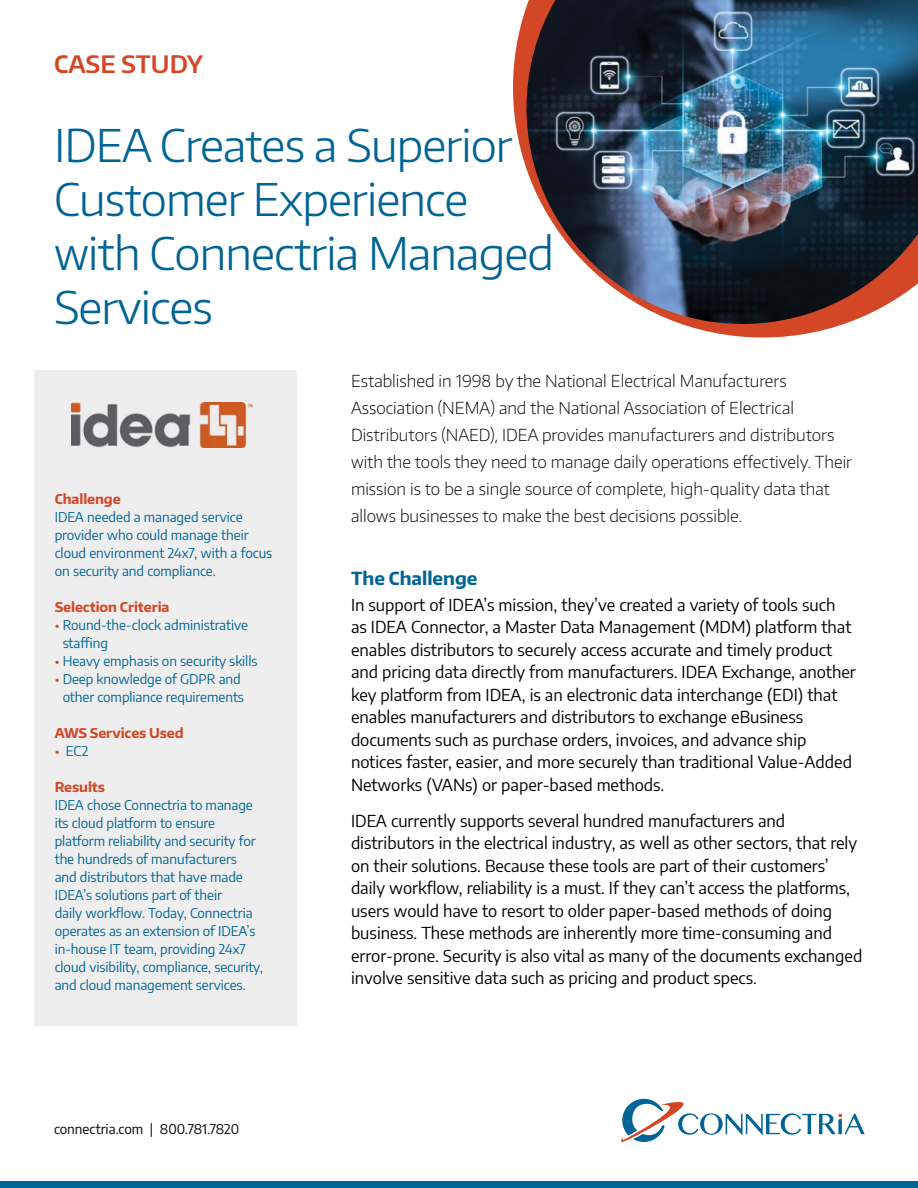
<style>
.page{position:relative;width:918px;height:1188px;background:#fff}
.page>*{position:absolute;margin:0;border:0;box-sizing:border-box;transform-origin:0 0}
.t1{font:300 45px/54px "Encode Sans";letter-spacing:-.02em;color:#006495}
.t2{font:600 24px "Encode Sans";color:#d34727}
.t3{font:700 18px "Encode Sans";color:#006495}
.t4{font:16.5px/22.5px "Encode Sans";color:#000}
.t5{font:200 16.5px/27px "Encode Sans";color:#000}
.t6{font:13.5px/18px "Encode Sans";letter-spacing:-.005em;color:#006495}
.t7{font:700 13.5px "Encode Sans";letter-spacing:-.005em;color:#d34727}
.t8{font:13.5px "Encode Sans";color:#000}
.s1{color:#d34727}
</style>
<div class="page">
<div style="left:34px;top:370px;width:263px;height:656px;background:#efeeee"></div>
<svg style="left:513px;top:8px;width:331px;height:330px"></svg>
<img style="left:526px;top:0;width:392px;height:324px">
<svg style="left:621px;top:1098px;width:244px;height:45px"></svg>
<div style="left:0;top:1181px;width:918px;height:7px;background:#006495"></div>
<img style="left:72px;top:402px;width:180px;height:46px">
<h2 class="t2" style="left:54px;top:48px;width:151px">CASE STUDY</h2>
<h1 class="t1" style="left:54px;top:117px;width:501px">IDEA Creates a Superior<br>Customer Experience with Connectria Managed<br>Services</h1>
<p class="t7" style="left:55px;top:490px;width:67px">Challenge</p>
<p class="t6" style="left:55px;top:508px;width:219px">IDEA needed a managed service provider who could manage their cloud environment 24x7, with a focus on security and compliance.</p>
<p class="t7" style="left:55px;top:598px;width:116px">Selection Criteria</p>
<p class="t6" style="left:63px;top:616px;width:187px;text-indent:-8px"><span class="s1">•</span> Round-the-clock administrative staffing</p>
<p class="t6" style="left:55px;top:652px;width:204px"><span class="s1">•</span> Heavy emphasis on security skills</p>
<p class="t6" style="left:55px;top:670px;width:191px;text-align:center"><span class="s1">•</span> Deep knowledge of GDPR and other compliance requirements</p>
<p class="t7" style="left:55px;top:724px;width:130px">AWS Services Used</p>
<p class="t6" style="left:55px;top:742px;width:35px"><span class="s1">•</span> EC2</p>
<p class="t7" style="left:55px;top:778px;width:52px">Results</p>
<p class="t6" style="left:55px;top:796px;width:210px">IDEA chose Connectria to manage its cloud platform to ensure platform reliability and security for the hundreds of manufacturers<br>and distributors that have made IDEA’s solutions part of their<br>daily workflow. Today, Connectria operates as an extension of IDEA’s in-house IT team, providing 24x7 cloud visibility, compliance, security, and cloud management services.</p>
<p class="t8" style="left:54px;top:1120px;width:187px">connectria.com | 800.781.7820</p>
<p class="t5" style="left:351px;top:367px;width:503px">Established in 1998 by the National Electrical Manufacturers Association (NEMA) and the National Association of Electrical Distributors (NAED), IDEA provides manufacturers and distributors with the tools they need to manage daily operations effectively. Their mission is to be a single source of complete, high-quality data that allows businesses to make the best decisions possible.</p>
<p class="t3" style="left:351px;top:567px;width:128px">The Challenge</p>
<p class="t4" style="left:351px;top:593px;width:506px">In support of IDEA’s mission, they’ve created a variety of tools such<br>as IDEA Connector, a Master Data Management (MDM) platform that enables distributors to securely access accurate and timely product and pricing data directly from manufacturers. IDEA Exchange, another key platform from IDEA, is an electronic data interchange (EDI) that enables manufacturers and distributors to exchange eBusiness documents such as purchase orders, invoices, and advance ship notices faster, easier, and more securely than traditional Value-Added Networks (VANs) or paper-based methods.</p>
<p class="t4" style="left:351px;top:809px;width:513px">IDEA currently supports several hundred manufacturers and distributors in the electrical industry, as well as other sectors, that rely on their solutions. Because these tools are part of their customers’ daily workflow, reliability is a must. If they can’t access the platforms, users would have to resort to older paper-based methods of doing business. These methods are inherently more time-consuming and error-prone. Security is also vital as many of the documents exchanged involve sensitive data such as pricing and product specs.</p>
</div>
